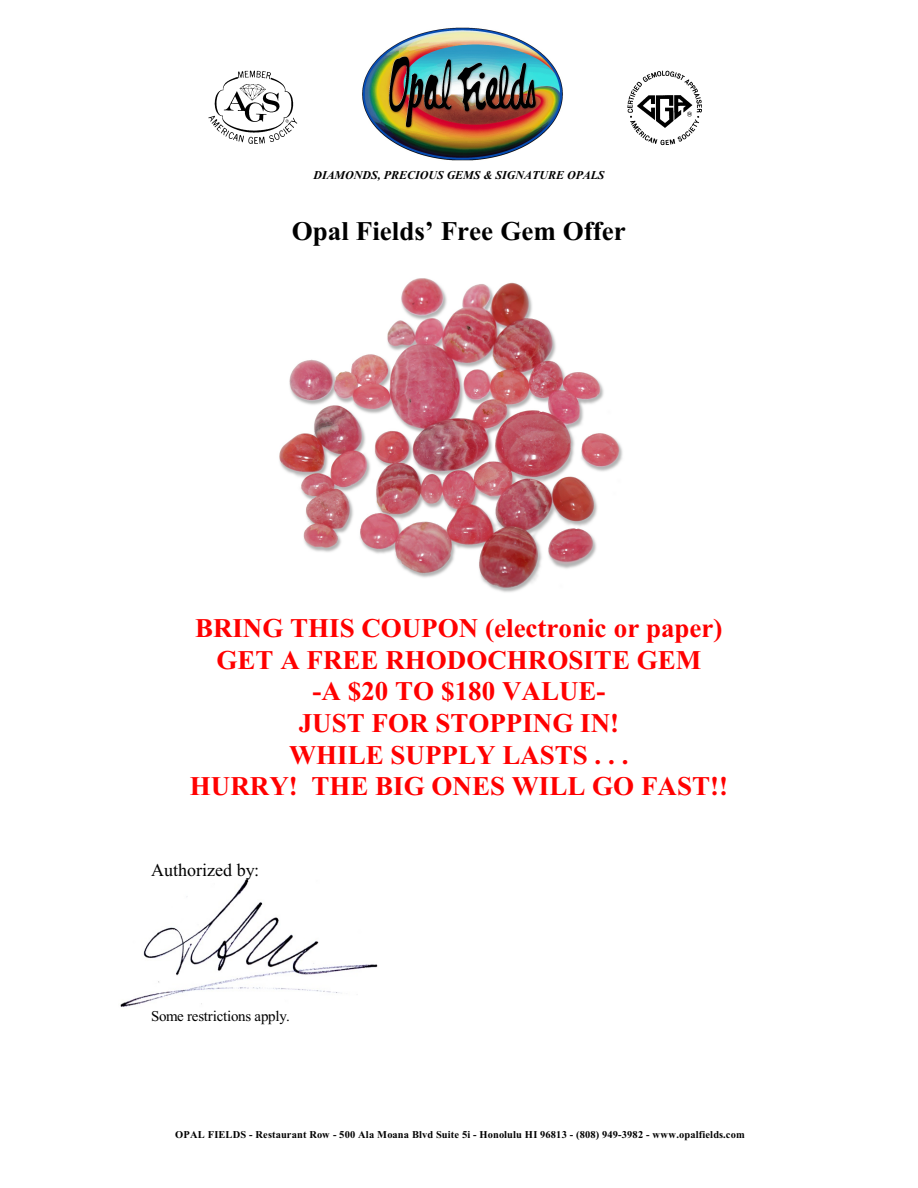
<style>
.page{position:relative;width:918px;height:1188px;background:#fff}
.page>*{position:absolute;margin:0;border:0;box-sizing:border-box;transform-origin:0 0}
.t1{font:700 27px/31.7px "Times New Roman";color:#f00;text-align:center}
.t2{font:700 27px "Times New Roman";color:#000}
.t3{font:18px "Times New Roman";color:#000}
.t4{font:15px "Times New Roman";letter-spacing:-.015em;color:#000}
.t5{font:italic 700 12px "Times New Roman";color:#000}
.t6{font:700 10.5px "Times New Roman";letter-spacing:.015em;color:#000}
</style>
<div class="page">
<img style="left:208px;top:70px;width:90px;height:74px">
<img style="left:279px;top:278px;width:344px;height:314px">
<img style="left:627px;top:70px;width:75px;height:76px">
<img style="left:362px;top:27px;width:201px;height:134px">
<img style="left:120px;top:879px;width:258px;height:128px">
<p class="t5" style="left:313px;top:170px;width:293px">DIAMONDS, PRECIOUS GEMS &amp; SIGNATURE OPALS</p>
<p class="t2" style="left:292px;top:222px;width:335px">Opal Fields’ Free Gem Offer</p>
<p class="t1" style="left:190px;top:615px;width:540px">BRING THIS COUPON (electronic or paper)<br>GET A FREE RHODOCHROSITE GEM<br>-A $20 TO $180 VALUE-<br>JUST FOR STOPPING IN!<br>WHILE SUPPLY LASTS . . .<br>HURRY! THE BIG ONES WILL GO FAST!!</p>
<p class="t3" style="left:151px;top:863px;width:109px">Authorized by:</p>
<p class="t4" style="left:151px;top:1011px;width:140px">Some restrictions apply.</p>
<p class="t6" style="left:175px;top:1131px;width:571px">OPAL FIELDS - Restaurant Row - 500 Ala Moana Blvd Suite 5i - Honolulu HI 96813 - (808) 949-3982 - www.opalfields.com</p>
</div>
